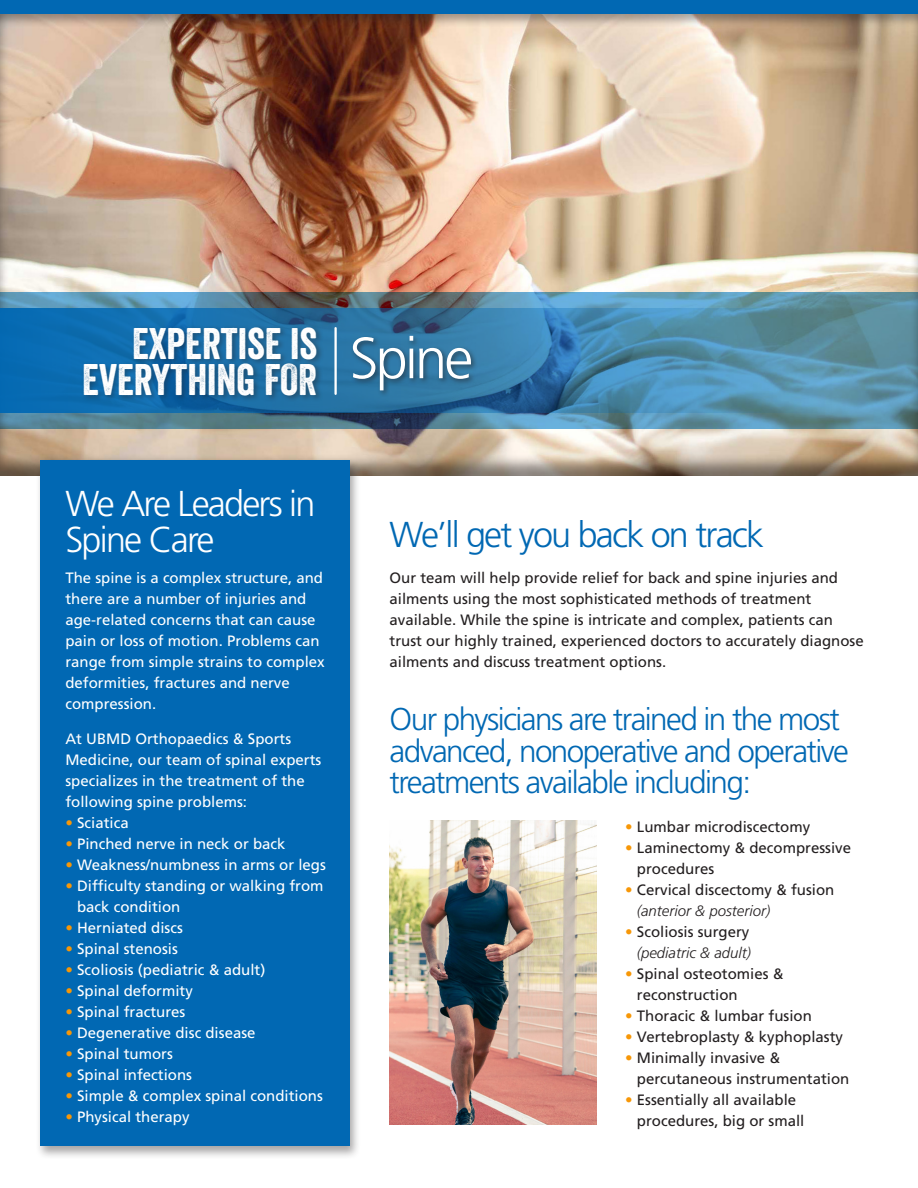
<style>
.page{position:relative;width:918px;height:1188px;background:#fff}
.page>*{position:absolute;margin:0;border:0;box-sizing:border-box;transform-origin:0 0}
.t1{font:300 58.05px "Frutiger LT Std";letter-spacing:-.05em;color:#fff}
.t2{font:42.9px/36.3px "Veneer";color:#fff;text-align:right}
.t3{font:300 36px/36px "Frutiger LT Std";letter-spacing:-.05em;color:#fff}
.t4{font:300 36px "Frutiger LT Std";letter-spacing:-.05em;color:#0168b3}
.t5{font:300 31.5px/31.5px "Frutiger LT Std";letter-spacing:-.05em;color:#0168b3}
.t6{font:15px/21px "Frutiger LT Std";color:#fff}
.t7{font:15px/21px "Frutiger LT Std";color:#231f20}
.t8{font:italic 300 15px/21px "Frutiger LT Std";color:#231f20;text-align:right}
.s1{color:#f79707}
.s2{font-weight:300;font-style:italic}
.s3{font-weight:400;font-style:normal;color:#f79707}
.s4{font-weight:400;font-style:normal}
</style>
<div class="page">
<div style="left:0;top:0;width:918px;height:481px;background:#231f20;opacity:.5"></div>
<svg style="left:0;top:293px;width:918px;height:136px;background:#59879c"></svg>
<svg style="left:0;top:308px;width:918px;height:105px;background:#3b80a9"></svg>
<div style="left:81px;top:324px;width:243px;height:79px;background:#231f20;opacity:.4"></div>
<hr style="left:334px;top:328px;width:3px;height:66px;background:#fff">
<div style="left:351px;top:334px;width:128px;height:64px;background:#231f20;opacity:.59"></div>
<div style="left:35px;top:458px;width:326px;height:701px;background:#231f20;opacity:.4"></div>
<div style="left:40px;top:460px;width:309px;height:685px;background:#0168b3"></div>
<div style="left:0;top:0;width:918px;height:27px;background:#231f20;opacity:.4"></div>
<div style="left:0;top:0;width:918px;height:13px;background:#0168b3"></div>
<img style="left:390px;top:821px;width:207px;height:304px">
<p class="t2" style="left:82px;top:325px;width:236px">EXPERTISE IS<br>EVERYTHING FOR</p>
<p class="t1" style="left:349px;top:325px;width:125px">Spine</p>
<p class="t3" style="left:65px;top:486px;width:251px">We Are Leaders in<br>Spine Care</p>
<p class="t6" style="left:65px;top:567px;width:261px">The spine is a complex structure, and there are a number of injuries and age-related concerns that can cause pain or loss of motion. Problems can range from simple strains to complex deformities, fractures and nerve compression.</p>
<p class="t6" style="left:65px;top:728px;width:257px">At UBMD Orthopaedics &amp; Sports<br>Medicine, our team of spinal experts specializes in the treatment of the following spine problems:</p>
<p class="t6" style="left:65px;top:812px;width:65px"><span class="s1">•</span> Sciatica</p>
<p class="t6" style="left:65px;top:833px;width:222px"><span class="s1">•</span> Pinched nerve in neck or back</p>
<p class="t6" style="left:65px;top:854px;width:262px"><span class="s1">•</span> Weakness/numbness in arms or legs</p>
<p class="t6" style="left:77px;top:875px;width:248px;text-indent:-12px"><span class="s1">•</span> Difficulty standing or walking from back condition</p>
<p class="t6" style="left:65px;top:917px;width:119px"><span class="s1">•</span> Herniated discs</p>
<p class="t6" style="left:65px;top:938px;width:114px"><span class="s1">•</span> Spinal stenosis</p>
<p class="t6" style="left:65px;top:959px;width:202px"><span class="s1">•</span> Scoliosis (pediatric &amp; adult)</p>
<p class="t6" style="left:65px;top:980px;width:129px"><span class="s1">•</span> Spinal deformity</p>
<p class="t6" style="left:65px;top:1001px;width:122px"><span class="s1">•</span> Spinal fractures</p>
<p class="t6" style="left:65px;top:1022px;width:192px"><span class="s1">•</span> Degenerative disc disease</p>
<p class="t6" style="left:65px;top:1043px;width:109px"><span class="s1">•</span> Spinal tumors</p>
<p class="t6" style="left:65px;top:1064px;width:128px"><span class="s1">•</span> Spinal infections</p>
<p class="t6" style="left:65px;top:1085px;width:259px"><span class="s1">•</span> Simple &amp; complex spinal conditions</p>
<p class="t6" style="left:65px;top:1106px;width:126px"><span class="s1">•</span> Physical therapy</p>
<p class="t4" style="left:390px;top:514px;width:376px">We’ll get you back on track</p>
<p class="t7" style="left:390px;top:567px;width:476px">Our team will help provide relief for back and spine injuries and ailments using the most sophisticated methods of treatment available. While the spine is intricate and complex, patients can trust our highly trained, experienced doctors to accurately diagnose ailments and discuss treatment options.</p>
<p class="t5" style="left:390px;top:704px;width:461px">Our physicians are trained in the most advanced, nonoperative and operative treatments available including:</p>
<p class="t7" style="left:625px;top:816px;width:187px"><span class="s1">•</span> Lumbar microdiscectomy</p>
<p class="t7" style="left:637px;top:837px;width:216px;text-indent:-12px"><span class="s1">•</span> Laminectomy &amp; decompressive procedures</p>
<p class="t7" style="left:637px;top:879px;width:199px;text-indent:-12px"><span class="s1">•</span> Cervical discectomy &amp; fusion <span class="s2">(anterior &amp; posterior)</span></p>
<p class="t8" style="left:625px;top:922px;width:127px"><span class="s3">•</span> <span class="s4">Scoliosis surgery </span>(pediatric &amp; adult)</p>
<p class="t7" style="left:637px;top:963px;width:148px;text-indent:-12px"><span class="s1">•</span> Spinal osteotomies &amp; reconstruction</p>
<p class="t7" style="left:625px;top:1005px;width:188px"><span class="s1">•</span> Thoracic &amp; lumbar fusion</p>
<p class="t7" style="left:625px;top:1026px;width:219px"><span class="s1">•</span> Vertebroplasty &amp; kyphoplasty</p>
<p class="t7" style="left:637px;top:1047px;width:214px;text-indent:-12px"><span class="s1">•</span> Minimally invasive &amp; percutaneous instrumentation</p>
<p class="t7" style="left:637px;top:1089px;width:169px;text-indent:-12px"><span class="s1">•</span> Essentially all available procedures, big or small</p>
</div>
